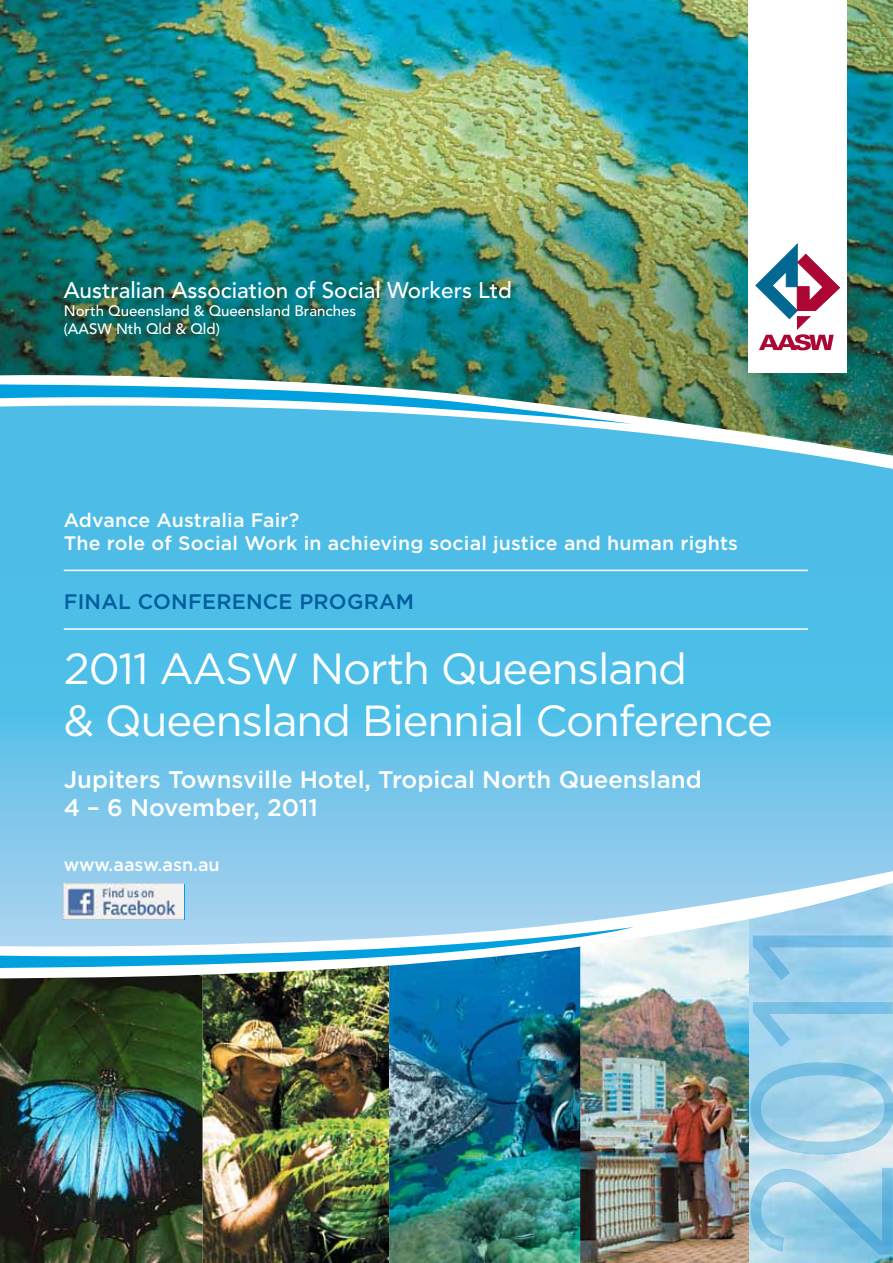
<style>
.page{position:relative;width:893px;height:1263px;background:#fff}
.page>*{position:absolute;margin:0;border:0;box-sizing:border-box;transform-origin:0 0}
.t1{font:43.5px/52.2px "Gotham";letter-spacing:-.025em;color:#fff}
.t2{font:500 24px/28.8px "Gotham";color:#fff}
.t3{font:500 22.5px "Avenir";color:#fff}
.t4{font:500 21px "Gotham";letter-spacing:.01em;color:#005e9e}
.t5{font:500 19.5px/23.4px "Gotham";letter-spacing:.01em;color:#fff}
.t6{font:500 18px "Gotham";color:#fff}
.t7{font:500 15px/18px "Avenir";color:#fff}
</style>
<div class="page">
<img style="left:0;top:975px;width:203px;height:288px">
<img style="left:749px;top:948px;width:144px;height:315px">
<svg style="left:0;top:456px;width:893px;height:492px;background:#64c2e9"></svg>
<img style="left:0;top:0;width:893px;height:455px">
<svg style="left:750px;top:935px;width:143px;height:319px;background:#9acfe8"></svg>
<div style="left:748px;top:0;width:99px;height:373px;background:#fff"></div>
<svg style="left:755px;top:244px;width:85px;height:106px"></svg>
<svg style="left:0;top:927px;width:580px;height:41px"></svg>
<img style="left:203px;top:965px;width:186px;height:298px">
<img style="left:389px;top:946px;width:191px;height:317px">
<img style="left:580px;top:919px;width:169px;height:344px">
<img style="left:64px;top:884px;width:120px;height:36px">
<hr style="left:64px;top:628px;width:744px;height:2px;background:#fff">
<hr style="left:64px;top:570px;width:744px;height:1px;background:#fff">
<p class="t3" style="left:64px;top:277px;width:450px">Australian Association of Social Workers Ltd</p>
<p class="t7" style="left:64px;top:302px;width:294px">North Queensland &amp; Queensland Branches (AASW Nth Qld &amp; Qld)</p>
<p class="t5" style="left:64px;top:507px;width:676px">Advance Australia Fair?<br>The role of Social Work in achieving social justice and human rights</p>
<p class="t4" style="left:64px;top:589px;width:352px">FINAL CONFERENCE PROGRAM</p>
<h1 class="t1" style="left:64px;top:641px;width:711px">2011 AASW North Queensland<br>&amp; Queensland Biennial Conference</h1>
<p class="t2" style="left:64px;top:764px;width:639px">Jupiters Townsville Hotel, Tropical North Queensland<br>4 – 6 November, 2011</p>
<p class="t6" style="left:64px;top:855px;width:157px">www.aasw.asn.au</p>
</div>
